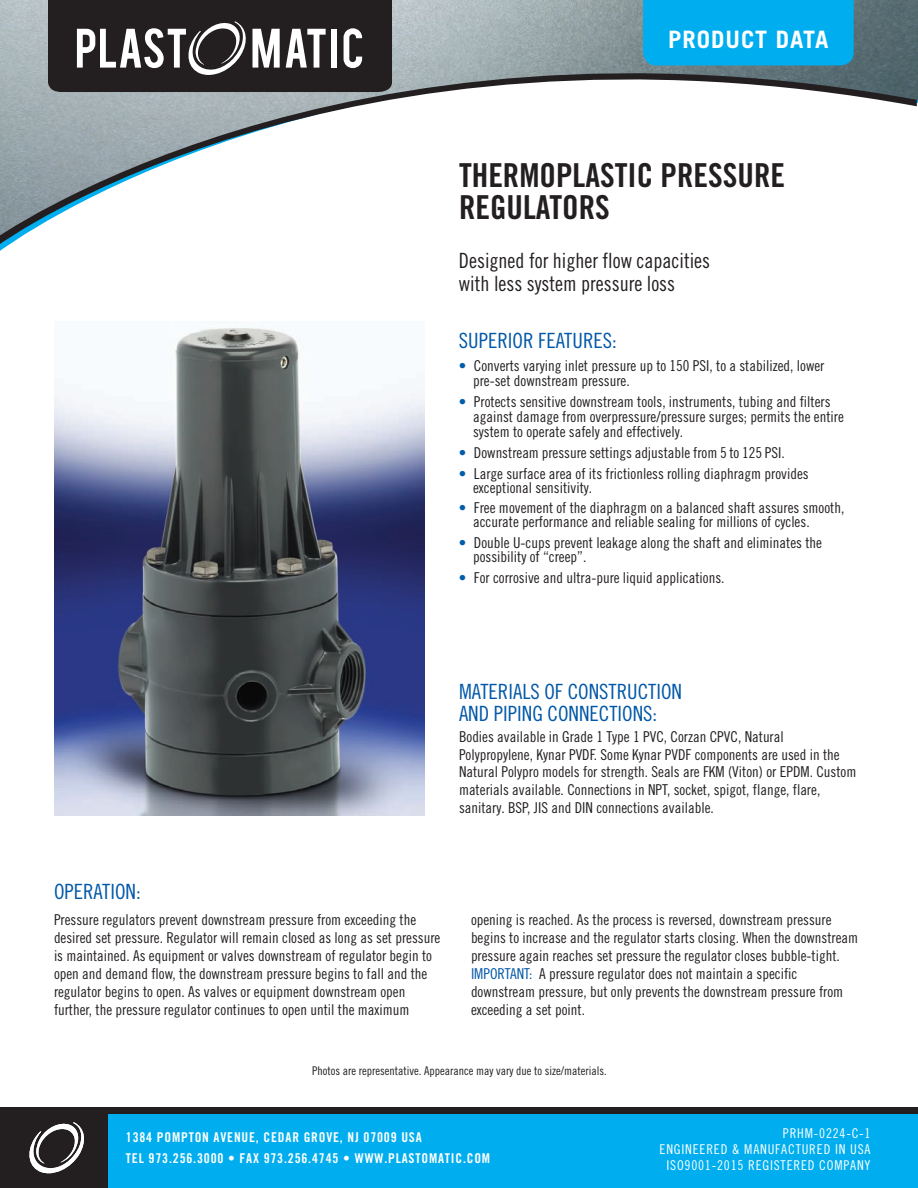
<style>
.page{position:relative;width:918px;height:1188px;background:#fff}
.page>*{position:absolute;margin:0;border:0;box-sizing:border-box;transform-origin:0 0}
.t1{font:33px/31.5px "Trade Gothic Bold Cond Twenty";color:#231f20}
.t2{font:700 24px "Trade Gothic LT Std";letter-spacing:.04em;color:#fff}
.t3{font:21px/21.3px "Trade Gothic Cond Eighteen";color:#0157a8}
.t4{font:21px/22.5px "Trade Gothic Cond Eighteen";color:#231f20}
.t5{font:15px/18px "Trade Gothic Cond Eighteen";color:#231f20}
.t6{font:13.5px/21px "Trade Gothic LT Std Bd Cn 20";letter-spacing:.06em;color:#fff}
.t7{font:13.5px/16.2px "Trade Gothic LT Std Cn 18";letter-spacing:.06em;color:#fff;text-align:right}
.t8{font:12px "Trade Gothic Cond Eighteen";color:#231f20}
.s1{font-family:"Trade Gothic LT Std Cn 18"}
.s2{color:#015dab}
.s3{color:#0157a8}
</style>
<div class="page">
<div style="left:108px;top:1114px;width:810px;height:74px;background:#00aeef"></div>
<div style="left:0;top:1107px;width:108px;height:81px;background:#231f20"></div>
<div style="left:0;top:1107px;width:918px;height:7px;background:#231f20"></div>
<svg style="left:29px;top:1122px;width:55px;height:51px"></svg>
<img style="left:0;top:0;width:918px;height:242px">
<div style="left:643px;top:0;width:211px;height:65px;background:#00aeef"></div>
<svg style="left:48px;top:0;width:344px;height:92px;background:#454142"></svg>
<img style="left:54px;top:327px;width:370px;height:488px">
<h2 class="t2" style="left:668px;top:25px;width:162px">PRODUCT DATA</h2>
<h1 class="t1" style="left:459px;top:162px;width:328px">THERMOPLASTIC PRESSURE<br>REGULATORS</h1>
<h3 class="t4" style="left:459px;top:251px;width:253px">Designed for <span class="s1">h</span>igher <span class="s1">f</span>low <span class="s1">c</span>apacities with <span class="s1">l</span>ess <span class="s1">s</span>ystem <span class="s1">p</span>ressure <span class="s1">l</span>oss</h3>
<h3 class="t3" style="left:459px;top:332px;width:159px">SUPERIOR FEATURES:</h3>
<p class="t5" style="left:473px;top:359px;width:353px;line-height:14.9px;text-indent:-14px"><span class="s2">•</span> Converts varying inlet pressure up to 150 PSI, to a stabilized, lower pre-set downstream pressure.</p>
<p class="t5" style="left:473px;top:395px;width:372px;line-height:15.1px;text-indent:-14px"><span class="s2">•</span> Protects sensitive downstream tools, instruments, tubing and filters against damage from overpressure/pressure surges; permits the entire system to operate safely and effectively.</p>
<p class="t5" style="left:459px;top:445px;width:327px"><span class="s2">•</span> Downstream pressure settings adjustable from 5 to 125 PSI.</p>
<p class="t5" style="left:473px;top:467px;width:337px;line-height:14px;text-indent:-14px"><span class="s2">•</span> Large surface area of its frictionless rolling diaphragm provides exceptional sensitivity.</p>
<p class="t5" style="left:473px;top:502px;width:373px;line-height:14px;text-indent:-14px"><span class="s2">•</span> Free movement of the diaphragm on a balanced shaft assures smooth, accurate performance and reliable sealing for millions of cycles.</p>
<p class="t5" style="left:473px;top:537px;width:350px;line-height:14px;text-indent:-14px"><span class="s2">•</span> Double U-cups prevent leakage along the shaft and eliminates the possibility of “creep”.</p>
<p class="t5" style="left:459px;top:570px;width:267px"><span class="s2">•</span> For corrosive and ultra-pure liquid applications.</p>
<h3 class="t3" style="left:54px;top:883px;width:88px">OPERATION:</h3>
<h3 class="t3" style="left:459px;top:683px;width:225px">MATERIALS OF CONSTRUCTION<br>AND PIPING CONNECTIONS:</h3>
<p class="t5" style="left:459px;top:729px;width:399px">Bodies available in G<span class="s1">rade 1 Type 1</span> PVC, Corzan CPVC, Natural Polypropylene, Kynar PVDF. Some Kynar PVDF components are used in the Natural Polypro models for strength. Seals are FKM (Viton) or EPDM. Custom materials available. Connections in NPT, socket, spigot, flange, flare, sanitary. BSP, JIS and DIN connections available.</p>
<p class="t5" style="left:54px;top:912px;width:388px">Pressure regulators prevent downstream pressure from exceeding the desired set pressure. Regulator will remain closed as long as set pressure is maintained. As equipment or valves downstream of regulator begin to open and demand flow, the downstream pressure begins to fall and the regulator begins to open. As valves or equipment downstream open further, the pressure regulator continues to open until the maximum</p>
<p class="t5" style="left:471px;top:912px;width:389px">opening is reached. As the process is reversed, downstream pressure begins to increase and the regulator starts closing. When the downstream pressure again reaches set pressure the regulator closes bubble-tight.<br><span class="s3">IMPORTANT:</span> A pressure regulator does not maintain a specific downstream pressure, but only prevents the downstream pressure from exceeding a set point.</p>
<p class="t8" style="left:312px;top:1067px;width:296px">Photos are representative. Appearance may vary due to size/materials.</p>
<p class="t6" style="left:126px;top:1126px;width:366px">1384 POMPTON AVENUE, CEDAR GROVE, NJ 07009 USA<br>TEL 973.256.3000 • FAX 973.256.4745 • WWW.PLASTOMATIC.COM</p>
<p class="t7" style="left:660px;top:1125px;width:213px">PRHM-0224-C-1<br>ENGINEERED &amp; MANUFACTURED IN USA<br>ISO9001-2015 REGISTERED COMPANY</p>
</div>
